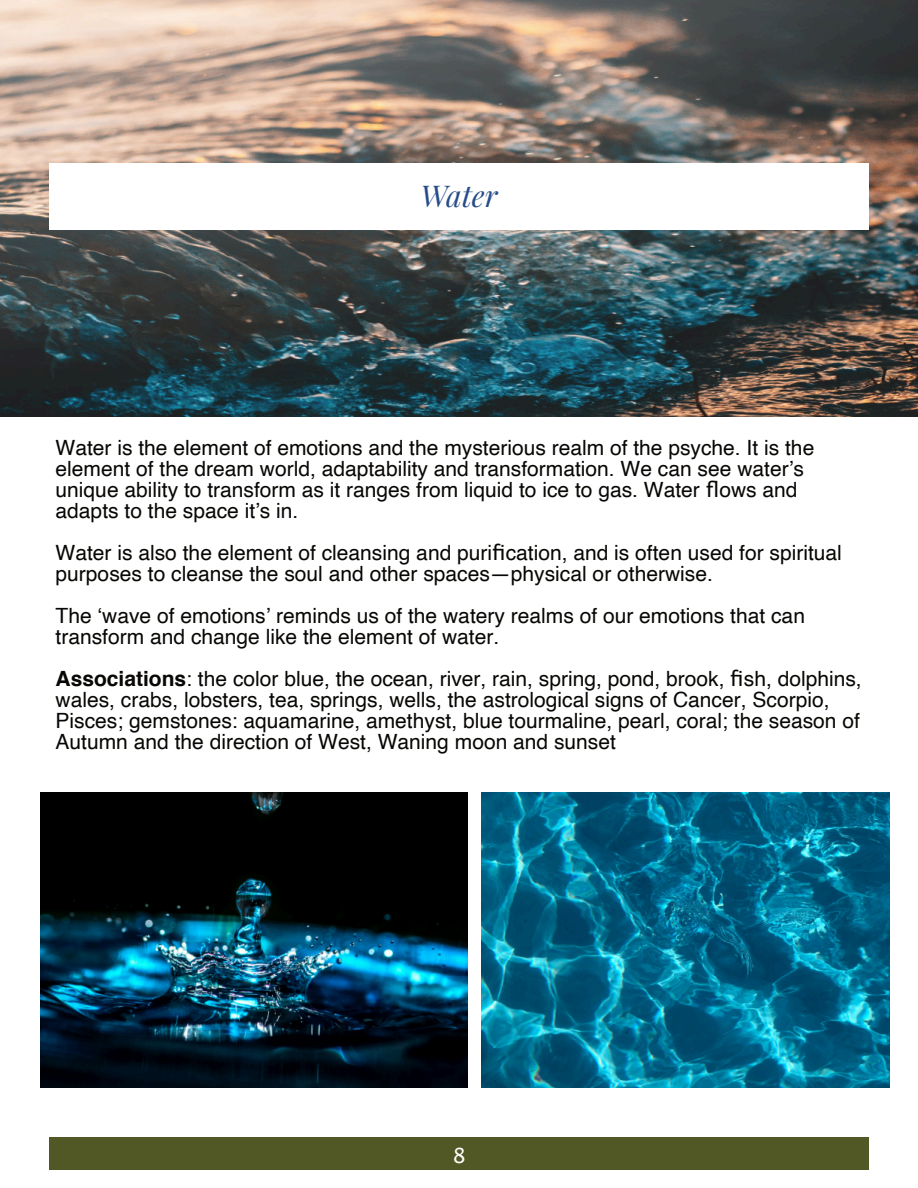
<style>
.page{position:relative;width:918px;height:1188px;background:#fff}
.page>*{position:absolute;margin:0;border:0;box-sizing:border-box;transform-origin:0 0}
.t1{font:italic 30px "Playfair Display";color:#254c8a}
.t2{font:21px/21px "Helvetica";color:#080704}
.t3{font:21px "Lucida Grande";color:#fff}
.s1{font-family:"Lucida Grande"}
.s2{font-weight:700}
</style>
<div class="page">
<img style="left:0;top:0;width:918px;height:416px">
<div style="left:49px;top:163px;width:820px;height:66px;background:#fff"></div>
<img style="left:40px;top:793px;width:428px;height:295px">
<img style="left:482px;top:793px;width:408px;height:295px">
<div style="left:49px;top:1137px;width:820px;height:33px;background:#515725"></div>
<h1 class="t1" style="left:421px;top:174px;width:78px">Water</h1>
<p class="t2" style="left:56px;top:438px;width:760px">Water is the element of emotions and the mysterious realm of the psyche. It is the element of the dream world, adaptability and transformation. We can see water’s unique ability to transform as it ranges from liquid to ice to gas. Water <span class="s1">fl</span>ows and adapts to the space it’s in.</p>
<p class="t2" style="left:56px;top:543px;width:788px">Water is also the element of cleansing and puri<span class="s1">fi</span>cation, and is often used for spiritual purposes to cleanse the soul and other spaces—physical or otherwise.</p>
<p class="t2" style="left:56px;top:606px;width:751px">The ‘wave of emotions’ reminds us of the watery realms of our emotions that can transform and change like the element of water.</p>
<p class="t2" style="left:56px;top:669px;width:808px"><span class="s2">Associations</span>: the color blue, the ocean, river, rain, spring, pond, brook, <span class="s1">fi</span>sh, dolphins, wales, crabs, lobsters, tea, springs, wells, the astrological signs of Cancer, Scorpio, Pisces; gemstones: aquamarine, amethyst, blue tourmaline, pearl, coral; the season of Autumn and the direction of West, Waning moon and sunset</p>
<p class="t3" style="left:452px;top:1146px;width:15px">8</p>
</div>
